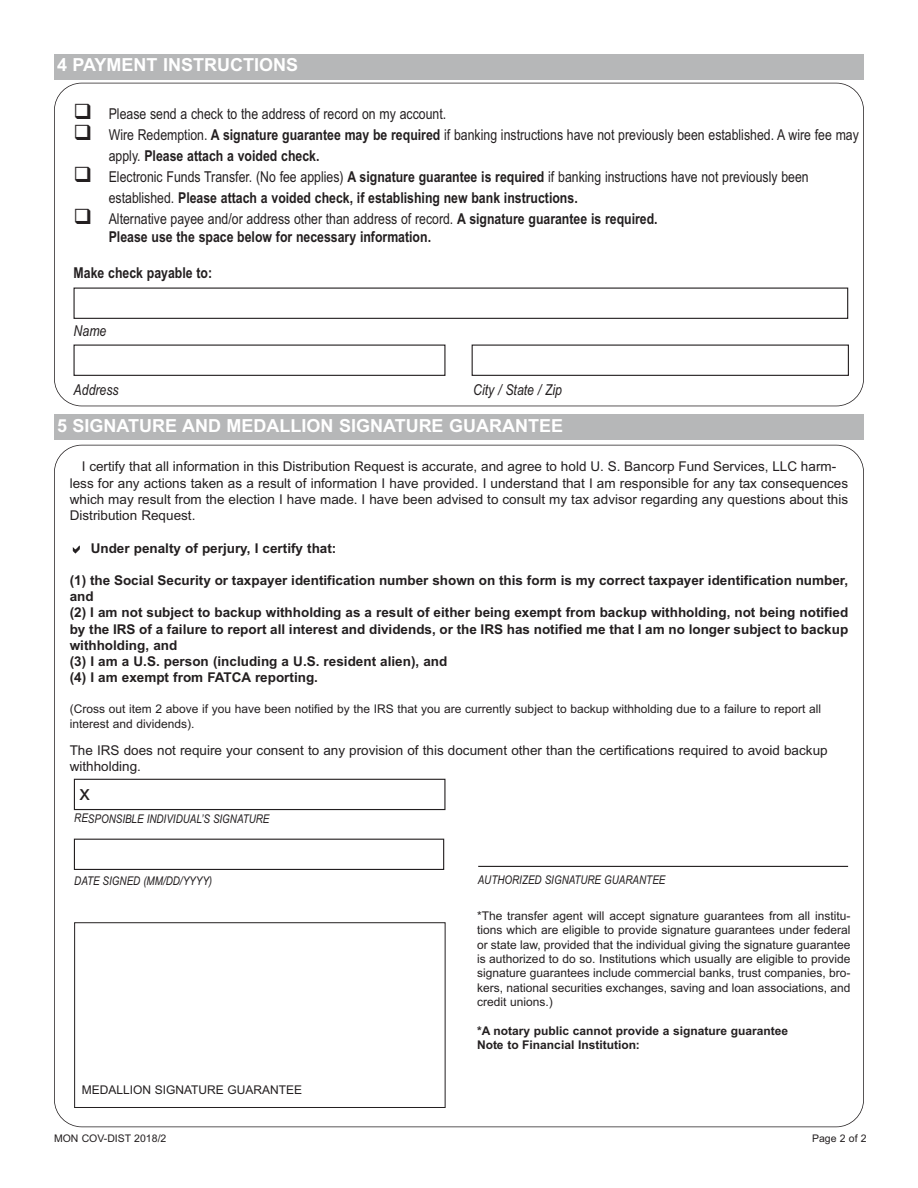
<style>
.page{position:relative;width:918px;height:1188px;background:#fff}
.page>*{position:absolute;margin:0;border:0;box-sizing:border-box;transform-origin:0 0}
.t1{font:21px "Arial";color:#231f20}
.t2{font:700 18px "Arial";color:#fff}
.t3{font:15px/21px "Arial Narrow";color:#231f20}
.t4{font:700 15px/18px "Arial Narrow";color:#231f20}
.t5{font:italic 15px "Arial Narrow";color:#231f20}
.t6{font:13.5px/16.2px "Arial";color:#231f20}
.t7{font:700 13.5px/16.2px "Arial";color:#231f20}
.t8{font:12px/14.4px "Arial";color:#231f20}
.t9{font:italic 12px "Arial Narrow";color:#231f20}
.t10{font:700 12px/14.4px "Arial";color:#231f20}
.t11{font:10.5px "Arial";color:#231f20}
.s1{font-weight:700}
.s2{font-weight:400}
</style>
<div class="page">
<div style="left:54px;top:54px;width:810px;height:25px;background:#b6b7b8"></div>
<div style="left:54px;top:83px;width:810px;height:323px;border:2px solid #231f20;border-radius:28px"></div>
<div style="left:74px;top:288px;width:774px;height:31px;border:1px solid #231f20"></div>
<div style="left:74px;top:345px;width:372px;height:31px;border:1px solid #231f20"></div>
<div style="left:472px;top:345px;width:377px;height:31px;border:1px solid #231f20"></div>
<div style="left:54px;top:415px;width:810px;height:25px;background:#b6b7b8"></div>
<div style="left:74px;top:779px;width:372px;height:31px;border:1px solid #231f20"></div>
<div style="left:74px;top:839px;width:370px;height:31px;border:1px solid #231f20"></div>
<div style="left:74px;top:922px;width:372px;height:186px;border:1px solid #231f20"></div>
<hr style="left:478px;top:866px;width:370px;height:1px;background:#231f20">
<h2 class="t2" style="left:57px;top:55px;width:243px">4 PAYMENT INSTRUCTIONS</h2>
<p class="t3" style="left:74px;top:103px;width:374px">❑ Please send a check to the address of record on my account.</p>
<p class="t3" style="left:109px;top:124px;width:752px;text-indent:-35px">❑ Wire Redemption. <span class="s1">A signature guarantee may be required</span> if banking instructions have not previously been established. A wire fee may apply. <span class="s1">Please attach a voided check.</span></p>
<p class="t3" style="left:109px;top:166px;width:702px;text-indent:-35px">❑ Electronic Funds Transfer. (No fee applies) <span class="s1">A signature guarantee is required</span> if banking instructions have not previously been established. <span class="s1">Please attach a voided check, if establishing new bank instructions.</span></p>
<p class="t4" style="left:109px;top:210px;width:550px;text-indent:-35px">❑ <span class="s2">Alternative payee and/or address other than address of record.</span> A signature guarantee is required.<br>Please use the space below for necessary information.</p>
<p class="t4" style="left:74px;top:264px;width:140px">Make check payable to:</p>
<p class="t5" style="left:74px;top:322px;width:34px">Name</p>
<p class="t5" style="left:74px;top:381px;width:47px">Address</p>
<p class="t5" style="left:473px;top:381px;width:90px">City / State / Zip</p>
<h2 class="t2" style="left:57px;top:415px;width:508px">5 SIGNATURE AND MEDALLION SIGNATURE GUARANTEE</h2>
<p class="t6" style="left:70px;top:459px;width:780px;text-indent:12px">I certify that all information in this Distribution Request is accurate, and agree to hold U. S. Bancorp Fund Services, LLC harm&shy;less for any actions taken as a result of information I have provided. I understand that I am responsible for any tax consequences which may result from the election I have made. I have been advised to consult my tax advisor regarding any questions about this Distribution Request.</p>
<p class="t7" style="left:91px;top:541px;width:247px">Under penalty of perjury, I certify that:</p>
<p class="t7" style="left:70px;top:572px;width:780px">(1) the Social Security or taxpayer identification number shown on this form is my correct taxpayer identification number, and<br>(2) I am not subject to backup withholding as a result of either being exempt from backup withholding, not being notified by the IRS of a failure to report all interest and dividends, or the IRS has notified me that I am no longer subject to backup withholding, and<br>(3) I am a U.S. person (including a U.S. resident alien), and<br>(4) I am exempt from FATCA reporting.</p>
<p class="t8" style="left:70px;top:702px;width:753px">(Cross out item 2 above if you have been notified by the IRS that you are currently subject to backup withholding due to a failure to report all interest and dividends).</p>
<p class="t6" style="left:70px;top:742px;width:759px">The IRS does not require your consent to any provision of this document other than the certifications required to avoid backup withholding.</p>
<h1 class="t1" style="left:79px;top:780px;width:12px">x</h1>
<p class="t9" style="left:74px;top:811px;width:197px">RESPONSIBLE INDIVIDUAL’S SIGNATURE</p>
<p class="t9" style="left:74px;top:874px;width:139px">DATE SIGNED (MM/DD/YYYY)</p>
<p class="t9" style="left:478px;top:873px;width:189px">AUTHORIZED SIGNATURE GUARANTEE</p>
<p class="t8" style="left:82px;top:1082px;width:222px">MEDALLION SIGNATURE GUARANTEE</p>
<p class="t8" style="left:477px;top:908px;width:375px;text-align:justify">*The transfer agent will accept signature guarantees from all institu&shy;tions which are eligible to provide signature guarantees under federal or state law, provided that the individual giving the signature guarantee is authorized to do so. Institutions which usually are eligible to provide signature guarantees include commercial banks, trust companies, bro&shy;kers, national securities exchanges, saving and loan associations, and credit unions.)</p>
<p class="t10" style="left:477px;top:1024px;width:313px">*A notary public cannot provide a signature guarantee<br>Note to Financial Institution:</p>
<p class="t11" style="left:54px;top:1132px;width:114px">MON COV-DIST 2018/2</p>
<p class="t11" style="left:812px;top:1132px;width:56px">Page 2 of 2</p>
</div>
